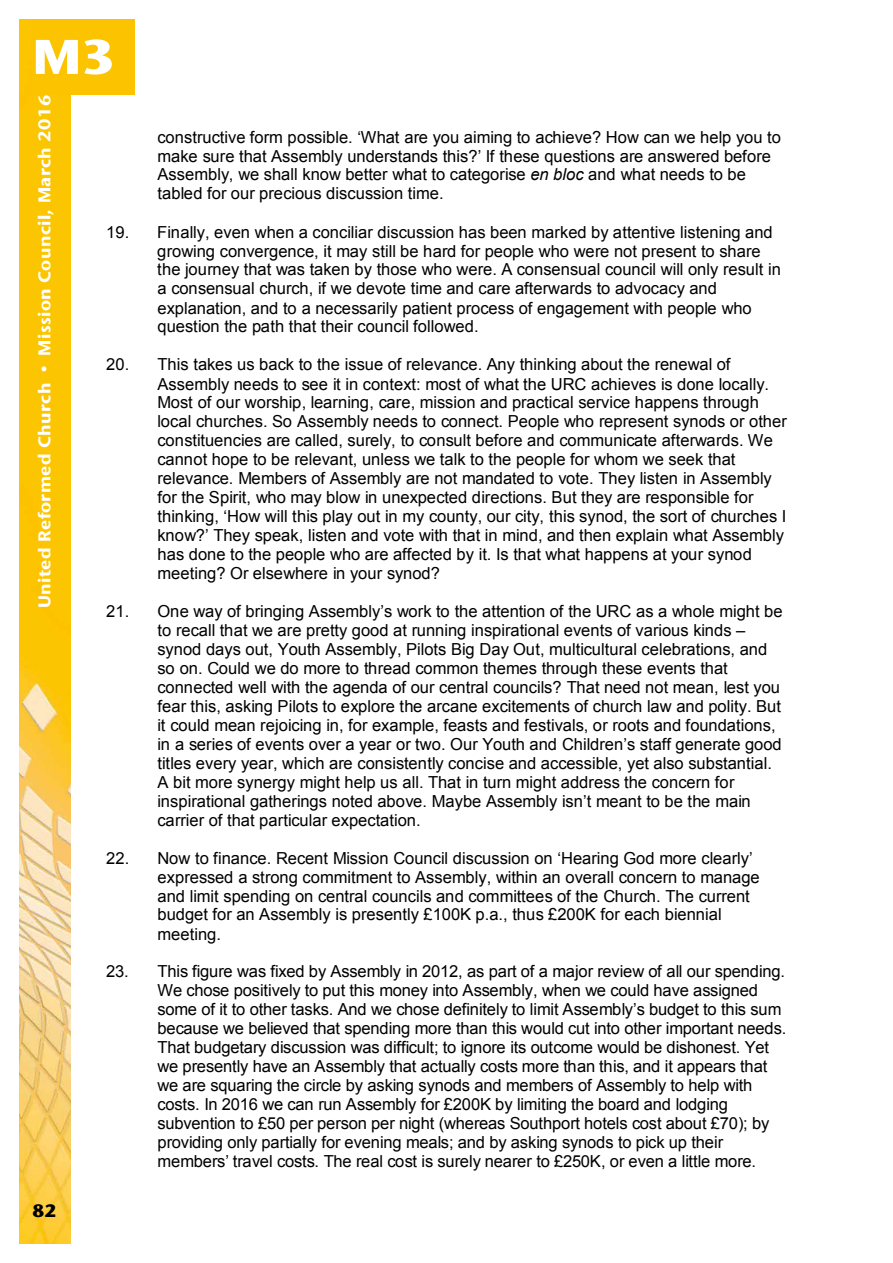
<style>
.page{position:relative;width:893px;height:1263px;background:#fff}
.page>*{position:absolute;margin:0;border:0;box-sizing:border-box;transform-origin:0 0}
.main_side_head_copy{font:800 48.6px "Stone Sans IIITC Std";color:#fff;scale:1.11 1}
.t1{font:800 18px "Stone Sans IIITC Std";color:#000}
.t2{font:700 17.1px "Stone Sans IIITC Std";letter-spacing:.02em;color:#fff;scale:1.05 1}
.t3{font:16.5px/19px "Arial";letter-spacing:-.005em;color:#000}
.s1{font-style:italic}
</style>
<div class="page">
<img style="left:19px;top:19px;width:51px;height:1225px">
<div style="left:32px;top:19px;width:102px;height:76px;background:#fcc400"></div>
<p class="main_side_head_copy" style="left:32px;top:25px;width:77px">M3</p>
<p class="t2" style="left:34px;top:608px;width:491px;rotate:-90deg">United Reformed Church • Mission Council, March 2016</p>
<p class="t1" style="left:33px;top:1199px;width:26px">82</p>
<p class="t3" style="left:157px;top:127px;width:625px">constructive form possible. ‘What are you aiming to achieve? How can we help you to make sure that Assembly understands this?’ If these questions are answered before Assembly, we shall know better what to categorise <span class="s1">en bloc</span> and what needs to be tabled for our precious discussion time.</p>
<p class="t3" style="left:157px;top:223px;width:625px;text-indent:-51px">19. Finally, even when a conciliar discussion has been marked by attentive listening and growing convergence, it may still be hard for people who were not present to share the journey that was taken by those who were. A consensual council will only result in a consensual church, if we devote time and care afterwards to advocacy and explanation, and to a necessarily patient process of engagement with people who question the path that their council followed.</p>
<p class="t3" style="left:157px;top:355px;width:631px;text-indent:-51px">20. This takes us back to the issue of relevance. Any thinking about the renewal of Assembly needs to see it in context: most of what the URC achieves is done locally.<br>Most of our worship, learning, care, mission and practical service happens through local churches. So Assembly needs to connect. People who represent synods or other constituencies are called, surely, to consult before and communicate afterwards. We cannot hope to be relevant, unless we talk to the people for whom we seek that relevance. Members of Assembly are not mandated to vote. They listen in Assembly for the Spirit, who may blow in unexpected directions. But they are responsible for thinking, ‘How will this play out in my county, our city, this synod, the sort of churches I know?’ They speak, listen and vote with that in mind, and then explain what Assembly has done to the people who are affected by it. Is that what happens at your synod meeting? Or elsewhere in your synod?</p>
<p class="t3" style="left:157px;top:602px;width:627px;text-indent:-51px">21. One way of bringing Assembly’s work to the attention of the URC as a whole might be to recall that we are pretty good at running inspirational events of various kinds – synod days out, Youth Assembly, Pilots Big Day Out, multicultural celebrations, and so on. Could we do more to thread common themes through these events that connected well with the agenda of our central councils? That need not mean, lest you fear this, asking Pilots to explore the arcane excitements of church law and polity. But it could mean rejoicing in, for example, feasts and festivals, or roots and foundations, in a series of events over a year or two. Our Youth and Children’s staff generate good titles every year, which are consistently concise and accessible, yet also substantial.<br>A bit more synergy might help us all. That in turn might address the concern for inspirational gatherings noted above. Maybe Assembly isn’t meant to be the main carrier of that particular expectation.</p>
<p class="t3" style="left:157px;top:848px;width:604px;text-indent:-51px">22. Now to finance. Recent Mission Council discussion on ‘Hearing God more clearly’ expressed a strong commitment to Assembly, within an overall concern to manage and limit spending on central councils and committees of the Church. The current budget for an Assembly is presently £100K p.a., thus £200K for each biennial meeting.</p>
<p class="t3" style="left:157px;top:962px;width:630px;text-indent:-51px">23. This figure was fixed by Assembly in 2012, as part of a major review of all our spending.<br>We chose positively to put this money into Assembly, when we could have assigned some of it to other tasks. And we chose definitely to limit Assembly’s budget to this sum because we believed that spending more than this would cut into other important needs.<br>That budgetary discussion was difficult; to ignore its outcome would be dishonest. Yet we presently have an Assembly that actually costs more than this, and it appears that we are squaring the circle by asking synods and members of Assembly to help with costs. In 2016 we can run Assembly for £200K by limiting the board and lodging subvention to £50 per person per night (whereas Southport hotels cost about £70); by providing only partially for evening meals; and by asking synods to pick up their members’ travel costs. The real cost is surely nearer to £250K, or even a little more.</p>
</div>
